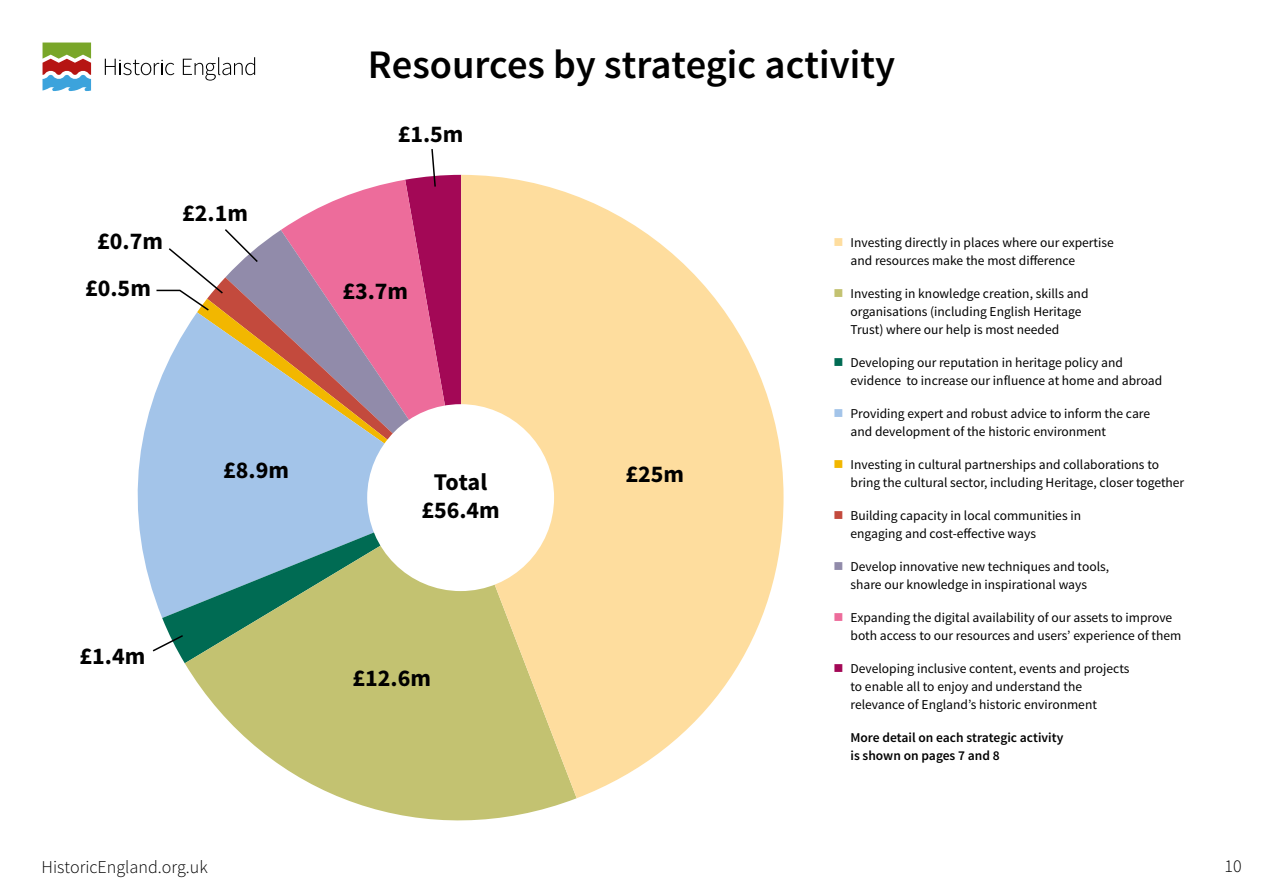
<style>
.page{position:relative;width:1263px;height:893px;background:#fff}
.page>*{position:absolute;margin:0;border:0;box-sizing:border-box;transform-origin:0 0}
.t1{font:600 40.5px "Source Sans Pro";color:#000}
.t2{font:700 24px/28.8px "Source Sans Pro";color:#000;text-align:center}
.t3{font:300 18px "Source Sans Pro";color:#000}
.t4{font:13.5px/18px "Source Sans Pro";color:#000}
.t5{font:600 13.5px/18px "Source Sans Pro";color:#000}
.s1{color:#fedd9e}
.s2{color:#c3c271}
.s3{color:#006b53}
.s4{color:#a3c4e9}
.s5{color:#f2b700}
.s6{color:#c34a3d}
.s7{color:#918baa}
.s8{color:#ed6c9b}
.s9{color:#a30856}
</style>
<div class="page">
<svg style="left:43px;top:43px;width:48px;height:48px"></svg>
<svg style="left:105px;top:59px;width:69px;height:16px"></svg>
<svg style="left:183px;top:57px;width:72px;height:24px"></svg>
<svg style="left:281px;top:180px;width:124px;height:50px;fill:#ed6c9b"></svg>
<svg style="left:259px;top:230px;width:146px;height:47px;background:#d777a1"></svg>
<svg style="left:259px;top:277px;width:146px;height:22px;background:#c679a1"></svg>
<svg style="left:259px;top:299px;width:146px;height:13px;background:#bf7ba2"></svg>
<svg style="left:137px;top:312px;width:268px;height:305px;background:#b4b5c9"></svg>
<svg style="left:162px;top:497px;width:23px;height:166px;background:#94bcd6"></svg>
<svg style="left:185px;top:497px;width:392px;height:324px;fill:#c3c271"></svg>
<svg style="left:461px;top:175px;width:322px;height:623px;fill:#fedd9e"></svg>
<svg style="left:152px;top:634px;width:33px;height:19px"></svg>
<svg style="left:405px;top:149px;width:56px;height:273px;background:#c4427e"></svg>
<svg style="left:156px;top:229px;width:103px;height:83px"></svg>
<div style="left:367px;top:404px;width:187px;height:187px;background:#fff;border-radius:50%"></div>
<h1 class="t1" style="left:368px;top:39px;width:529px">Resources by strategic activity</h1>
<h2 class="t2" style="left:398px;top:121px;width:67px">£1.5m</h2>
<h2 class="t2" style="left:97px;top:228px;width:67px">£0.7m</h2>
<h2 class="t2" style="left:85px;top:275px;width:67px">£0.5m</h2>
<h2 class="t2" style="left:79px;top:642px;width:67px">£1.4m</h2>
<h2 class="t2" style="left:182px;top:200px;width:67px">£2.1m</h2>
<h2 class="t2" style="left:342px;top:277px;width:67px">£3.7m</h2>
<p class="t4" style="left:850px;top:234px;width:265px;text-indent:-17px"><span class="s1">■</span> Investing directly in places where our expertise and resources make the most difference</p>
<p class="t4" style="left:850px;top:285px;width:239px;text-indent:-17px"><span class="s2">■</span> Investing in knowledge creation, skills and organisations (including English Heritage<br>Trust) where our help is most needed</p>
<p class="t4" style="left:850px;top:354px;width:313px;text-indent:-17px"><span class="s3">■</span> Developing our reputation in heritage policy and evidence to increase our influence at home and abroad</p>
<p class="t4" style="left:850px;top:405px;width:301px;text-indent:-17px"><span class="s4">■</span> Providing expert and robust advice to inform the care and development of the historic environment</p>
<h2 class="t2" style="left:223px;top:457px;width:67px">£8.9m</h2>
<p class="t4" style="left:850px;top:456px;width:335px;text-indent:-17px"><span class="s5">■</span> Investing in cultural partnerships and collaborations to bring the cultural sector, including Heritage, closer together</p>
<h2 class="t2" style="left:626px;top:460px;width:60px">£25m</h2>
<h2 class="t2" style="left:421px;top:468px;width:80px">Total £56.4m</h2>
<p class="t4" style="left:850px;top:507px;width:232px;text-indent:-17px"><span class="s6">■</span> Building capacity in local communities in engaging and cost-effective ways</p>
<p class="t4" style="left:833px;top:558px;width:277px;text-align:center"><span class="s7">■</span> Develop innovative new techniques and tools, share our knowledge in inspirational ways</p>
<h2 class="t2" style="left:352px;top:664px;width:80px">£12.6m</h2>
<p class="t4" style="left:850px;top:609px;width:332px;text-indent:-17px"><span class="s8">■</span> Expanding the digital availability of our assets to improve both access to our resources and users’ experience of them</p>
<p class="t4" style="left:850px;top:660px;width:281px;text-indent:-17px"><span class="s9">■</span> Developing inclusive content, events and projects to enable all to enjoy and understand the relevance of England’s historic environment</p>
<p class="t5" style="left:850px;top:729px;width:214px">More detail on each strategic activity is shown on pages 7 and 8</p>
<h3 class="t3" style="left:42px;top:856px;width:168px">HistoricEngland.org.uk</h3>
<h3 class="t3" style="left:1224px;top:855px;width:19px">10</h3>
</div>
